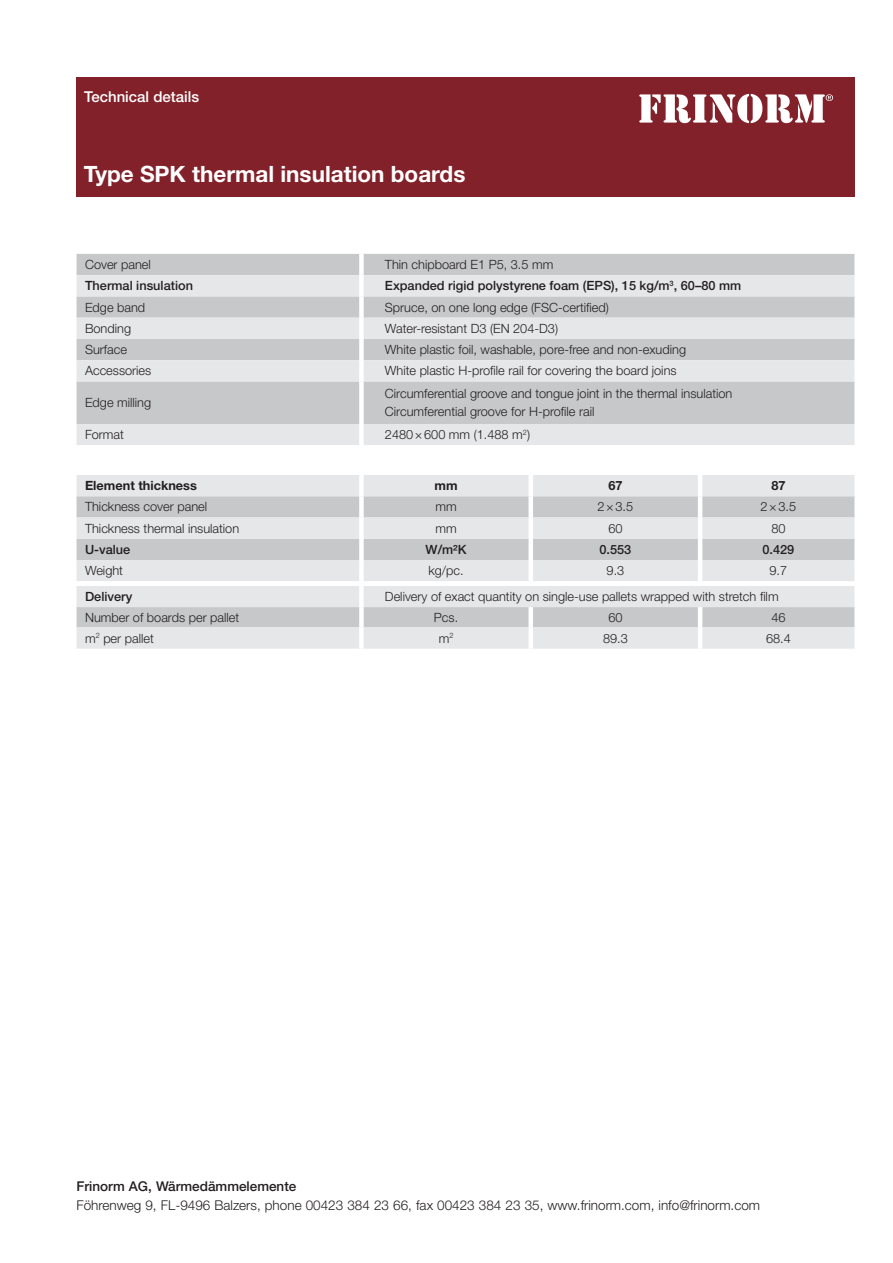
<style>
.page{position:relative;width:893px;height:1263px;background:#fff}
.page>*{position:absolute;margin:0;border:0;box-sizing:border-box;transform-origin:0 0}
.t1{font:700 22.5px "Helvetica Neue LT Pro";color:#fff}
.t2{font:500 15px "Helvetica Neue LT Pro";color:#fff}
.t3{font:300 13.5px "Helvetica Neue LT Pro";color:#231f20}
.t4{font:500 13.5px "Helvetica Neue LT Pro";color:#231f20}
.t5{font:300 12.75px/18px "Helvetica Neue LT Pro";color:#231f20}
.t6{font:500 12.75px "Helvetica Neue LT Pro";color:#231f20}
.t7{font:700 12.75px "Helvetica Neue LT Pro";color:#231f20}
</style>
<div class="page">
<div style="left:77px;top:77px;width:778px;height:119px;background:#822129"></div>
<div style="left:77px;top:254px;width:777px;height:21px;background:#c7c8ca"></div>
<svg style="left:77px;top:275px;width:777px;height:374px;background:#d8d9db"></svg>
<svg style="left:77px;top:445px;width:777px;height:141px;fill:#e6e7e9"></svg>
<div style="left:359px;top:254px;width:5px;height:21px;background:#fff"></div>
<div style="left:359px;top:275px;width:5px;height:21px;background:#fff"></div>
<div style="left:359px;top:296px;width:5px;height:22px;background:#fff"></div>
<div style="left:359px;top:318px;width:5px;height:21px;background:#fff"></div>
<div style="left:359px;top:339px;width:5px;height:21px;background:#fff"></div>
<div style="left:359px;top:360px;width:5px;height:21px;background:#fff"></div>
<div style="left:359px;top:381px;width:5px;height:43px;background:#fff"></div>
<div style="left:359px;top:424px;width:5px;height:21px;background:#fff"></div>
<div style="left:359px;top:445px;width:5px;height:30px;background:#fff"></div>
<div style="left:528px;top:445px;width:5px;height:30px;background:#fff"></div>
<hr style="left:698px;top:445px;width:4px;height:30px;background:#fff">
<div style="left:359px;top:475px;width:5px;height:21px;background:#fff"></div>
<div style="left:528px;top:475px;width:5px;height:21px;background:#fff"></div>
<hr style="left:698px;top:475px;width:4px;height:21px;background:#fff">
<div style="left:359px;top:496px;width:5px;height:21px;background:#fff"></div>
<div style="left:528px;top:496px;width:5px;height:21px;background:#fff"></div>
<hr style="left:698px;top:496px;width:4px;height:21px;background:#fff">
<div style="left:359px;top:517px;width:5px;height:22px;background:#fff"></div>
<div style="left:528px;top:517px;width:5px;height:22px;background:#fff"></div>
<hr style="left:698px;top:517px;width:4px;height:22px;background:#fff">
<div style="left:359px;top:539px;width:5px;height:21px;background:#fff"></div>
<div style="left:528px;top:539px;width:5px;height:21px;background:#fff"></div>
<hr style="left:698px;top:539px;width:4px;height:21px;background:#fff">
<div style="left:359px;top:560px;width:5px;height:21px;background:#fff"></div>
<div style="left:528px;top:560px;width:5px;height:21px;background:#fff"></div>
<hr style="left:698px;top:560px;width:4px;height:21px;background:#fff">
<svg style="left:359px;top:581px;width:5px;height:5px"></svg>
<div style="left:359px;top:586px;width:5px;height:21px;background:#fff"></div>
<div style="left:359px;top:607px;width:5px;height:20px;background:#fff"></div>
<div style="left:528px;top:607px;width:5px;height:20px;background:#fff"></div>
<hr style="left:698px;top:607px;width:4px;height:20px;background:#fff">
<div style="left:359px;top:627px;width:5px;height:22px;background:#fff"></div>
<div style="left:528px;top:627px;width:5px;height:22px;background:#fff"></div>
<hr style="left:698px;top:627px;width:4px;height:22px;background:#fff">
<svg style="left:639px;top:94px;width:194px;height:29px"></svg>
<p class="t2" style="left:84px;top:88px;width:117px">Technical details</p>
<h1 class="t1" style="left:84px;top:160px;width:383px">Type SPK thermal insulation boards</h1>
<p class="t5" style="left:85px;top:255px;width:67px">Cover panel</p>
<p class="t5" style="left:385px;top:255px;width:170px">Thin chipboard E1 P5, 3.5 mm</p>
<p class="t6" style="left:85px;top:278px;width:109px">Thermal insulation</p>
<p class="t6" style="left:385px;top:278px;width:358px">Expanded rigid polystyrene foam (EPS), 15 kg/m<sup>3</sup>, 60–80 mm</p>
<p class="t5" style="left:85px;top:298px;width:62px">Edge band</p>
<p class="t5" style="left:385px;top:298px;width:225px">Spruce, on one long edge (FSC-certified)</p>
<p class="t5" style="left:85px;top:319px;width:48px">Bonding</p>
<p class="t5" style="left:385px;top:319px;width:175px">Water-resistant D3 (EN 204-D3)</p>
<p class="t5" style="left:85px;top:340px;width:44px">Surface</p>
<p class="t5" style="left:385px;top:340px;width:303px">White plastic foil, washable, pore-free and non-exuding</p>
<p class="t5" style="left:85px;top:362px;width:68px">Accessories</p>
<p class="t5" style="left:385px;top:362px;width:293px">White plastic H-profile rail for covering the board joins</p>
<p class="t5" style="left:85px;top:393px;width:68px">Edge milling</p>
<p class="t5" style="left:385px;top:384px;width:349px">Circumferential groove and tongue joint in the thermal insulation<br>Circumferential groove for H-profile rail</p>
<p class="t5" style="left:85px;top:425px;width:40px">Format</p>
<p class="t5" style="left:385px;top:425px;width:147px">2480×600 mm (1.488 m<sup>2</sup>)</p>
<p class="t7" style="left:85px;top:478px;width:113px">Element thickness</p>
<p class="t7" style="left:435px;top:478px;width:25px">mm</p>
<p class="t7" style="left:608px;top:478px;width:16px">67</p>
<p class="t7" style="left:771px;top:478px;width:16px">87</p>
<p class="t5" style="left:85px;top:498px;width:124px">Thickness cover panel</p>
<p class="t5" style="left:435px;top:498px;width:23px">mm</p>
<p class="t5" style="left:598px;top:498px;width:37px">2×3.5</p>
<p class="t5" style="left:761px;top:498px;width:37px">2×3.5</p>
<p class="t5" style="left:85px;top:519px;width:156px">Thickness thermal insulation</p>
<p class="t5" style="left:435px;top:519px;width:23px">mm</p>
<p class="t5" style="left:608px;top:519px;width:16px">60</p>
<p class="t5" style="left:771px;top:519px;width:16px">80</p>
<p class="t6" style="left:85px;top:542px;width:47px">U-value</p>
<p class="t6" style="left:426px;top:542px;width:42px">W/m²K</p>
<p class="t6" style="left:599px;top:542px;width:33px">0.553</p>
<p class="t6" style="left:762px;top:542px;width:33px">0.429</p>
<p class="t5" style="left:85px;top:561px;width:40px">Weight</p>
<p class="t5" style="left:428px;top:561px;width:37px">kg/pc.</p>
<p class="t5" style="left:607px;top:561px;width:19px">9.3</p>
<p class="t5" style="left:769px;top:561px;width:19px">9.7</p>
<p class="t6" style="left:85px;top:589px;width:49px">Delivery</p>
<p class="t5" style="left:385px;top:587px;width:395px">Delivery of exact quantity on single-use pallets wrapped with stretch film</p>
<p class="t5" style="left:85px;top:608px;width:156px">Number of boards per pallet</p>
<p class="t5" style="left:434px;top:608px;width:26px">Pcs.</p>
<p class="t5" style="left:608px;top:608px;width:16px">60</p>
<p class="t5" style="left:771px;top:608px;width:16px">46</p>
<p class="t5" style="left:85px;top:629px;width:70px">m<sup>2</sup> per pallet</p>
<p class="t5" style="left:439px;top:629px;width:16px">m<sup>2</sup></p>
<p class="t5" style="left:603px;top:629px;width:26px">89.3</p>
<p class="t5" style="left:766px;top:629px;width:26px">68.4</p>
<p class="t4" style="left:77px;top:1178px;width:221px">Frinorm AG, Wärmedämmelemente</p>
<p class="t3" style="left:77px;top:1197px;width:685px">Föhrenweg 9, FL-9496 Balzers, phone 00423 384 23 66, fax 00423 384 23 35, www.frinorm.com, info@frinorm.com</p>
</div>
